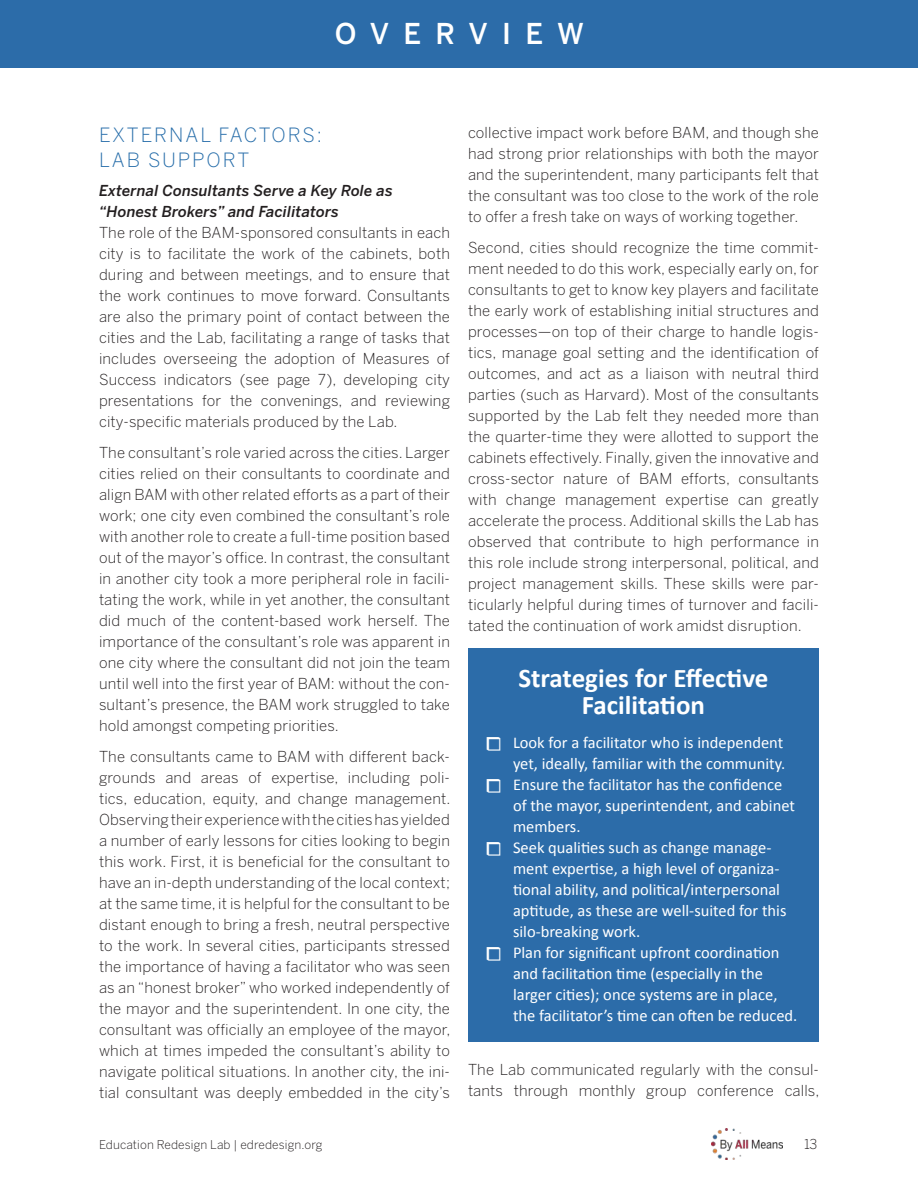
<style>
.page{position:relative;width:918px;height:1188px;background:#fff}
.page>*{position:absolute;margin:0;border:0;box-sizing:border-box;transform-origin:0 0}
.t1{font:500 28.5px "Benton Sans";letter-spacing:.5em;color:#fff}
.t2{font:700 27px/27px "Calibri";color:#fff;text-align:center}
.t3{font:300 19.5px/25.5px "Benton Sans";letter-spacing:.1em;color:#256ca9}
.t4{font:16.5px "Calibri";color:#fff}
.t5{font:300 15px/21px "Benton Sans";letter-spacing:.01em;color:#231f20;text-align:justify}
.t6{font:italic 500 15px/21px "Benton Sans";letter-spacing:.01em;color:#231f20}
.t7{font:300 13.5px "Benton Sans";color:#231f20}
.t8{font:300 12px "Benton Sans";letter-spacing:.01em;color:#231f20}
.s1{font-family:"STIX General"}
</style>
<div class="page">
<div style="left:0;top:0;width:918px;height:68px;background:#2c6ca9"></div>
<img style="left:712px;top:1128px;width:70px;height:32px">
<div style="left:468px;top:648px;width:351px;height:394px;background:#2c6ca9"></div>
<h1 class="t1" style="left:335px;top:17px;width:251px">OVERVIEW</h1>
<h3 class="t3" style="left:99px;top:121px;width:225px">EXTERNAL FACTORS:<br>LAB SUPPORT</h3>
<p class="t6" style="left:99px;top:179px;width:295px">External Consultants Serve a Key Role as “Honest Brokers” and Facilitators</p>
<p class="t5" style="left:99px;top:221px;width:353px">The role of the BAM-sponsored consultants in each city is to facilitate the work of the cabinets, both during and between meetings, and to ensure that the work continues to move forward. Consultants are also the primary point of contact between the cities and the Lab, facilitating a range of tasks that includes overseeing the adoption of Measures of Success indicators (see page 7), developing city presentations for the convenings, and reviewing city-specific materials produced by the Lab.</p>
<p class="t5" style="left:99px;top:441px;width:353px">The consultant’s role varied across the cities. Larger cities relied on their consultants to coordinate and align BAM with other related efforts as a part of their work; one city even combined the consultant’s role with another role to create a full-time position based out of the mayor’s office. In contrast, the consultant in another city took a more peripheral role in facili&shy;tating the work, while in yet another, the consultant did much of the content-based work herself. The importance of the consultant’s role was apparent in one city where the consultant did not join the team until well into the first year of BAM: without the con&shy;sultant’s presence, the BAM work struggled to take hold amongst competing priorities.</p>
<p class="t5" style="left:99px;top:746px;width:353px">The consultants came to BAM with different back&shy;grounds and areas of expertise, including poli&shy;tics, education, equity, and change management.<br>Observing their experience with the cities has yielded a number of early lessons for cities looking to begin this work. First, it is beneficial for the consultant to have an in-depth understanding of the local context; at the same time, it is helpful for the consultant to be distant enough to bring a fresh, neutral perspective to the work. In several cities, participants stressed the importance of having a facilitator who was seen as an “honest broker” who worked independently of the mayor and the superintendent. In one city, the consultant was officially an employee of the mayor, which at times impeded the consultant’s ability to navigate political situations. In another city, the ini&shy;tial consultant was deeply embedded in the city’s</p>
<p class="t5" style="left:468px;top:122px;width:353px">collective impact work before BAM, and though she had strong prior relationships with both the mayor and the superintendent, many participants felt that the consultant was too close to the work of the role to offer a fresh take on ways of working together.</p>
<p class="t5" style="left:468px;top:237px;width:353px">Second, cities should recognize the time commit&shy;ment needed to do this work, especially early on, for consultants to get to know key players and facilitate the early work of establishing initial structures and processes—on top of their charge to handle logis&shy;tics, manage goal setting and the identification of outcomes, and act as a liaison with neutral third parties (such as Harvard). Most of the consultants supported by the Lab felt they needed more than the quarter-time they were allotted to support the cabinets effectively. Finally, given the innovative and cross-sector nature of BAM efforts, consultants with change management expertise can greatly accelerate the process. Additional skills the Lab has observed that contribute to high performance in this role include strong interpersonal, political, and project management skills. These skills were par&shy;ticularly helpful during times of turnover and facili&shy;tated the continuation of work amidst disruption.</p>
<h2 class="t2" style="left:518px;top:664px;width:252px">Strategies for Effective<br>Facilitation</h2>
<p class="t4" style="left:486px;top:732px;width:299px"><span class="s1">⧠</span> Look for a facilitator who is independent</p>
<p class="t4" style="left:513px;top:753px;width:274px">yet, ideally, familiar with the community.</p>
<p class="t4" style="left:486px;top:774px;width:298px"><span class="s1">⧠</span> Ensure the facilitator has the confidence</p>
<p class="t4" style="left:513px;top:795px;width:284px">of the mayor, superintendent, and cabinet</p>
<p class="t4" style="left:513px;top:816px;width:69px">members.</p>
<p class="t4" style="left:486px;top:837px;width:287px"><span class="s1">⧠</span> Seek qualities such as change manage-</p>
<p class="t4" style="left:513px;top:858px;width:268px">ment expertise, a high level of organiza-</p>
<p class="t4" style="left:513px;top:879px;width:269px">tional ability, and political/interpersonal</p>
<p class="t4" style="left:513px;top:900px;width:275px">aptitude, as these are well-suited for this</p>
<p class="t4" style="left:513px;top:921px;width:129px">silo-breaking work.</p>
<p class="t4" style="left:486px;top:942px;width:295px"><span class="s1">⧠</span> Plan for significant upfront coordination</p>
<p class="t4" style="left:513px;top:963px;width:252px">and facilitation time (especially in the</p>
<p class="t4" style="left:513px;top:984px;width:266px">larger cities); once systems are in place,</p>
<p class="t4" style="left:513px;top:1005px;width:286px">the facilitator’s time can often be reduced.</p>
<p class="t5" style="left:468px;top:1059px;width:353px">The Lab communicated regularly with the consul&shy;tants through monthly group conference calls,</p>
<p class="t8" style="left:99px;top:1138px;width:225px">Education Redesign Lab | edredesign.org</p>
<p class="t7" style="left:804px;top:1136px;width:15px">13</p>
</div>
